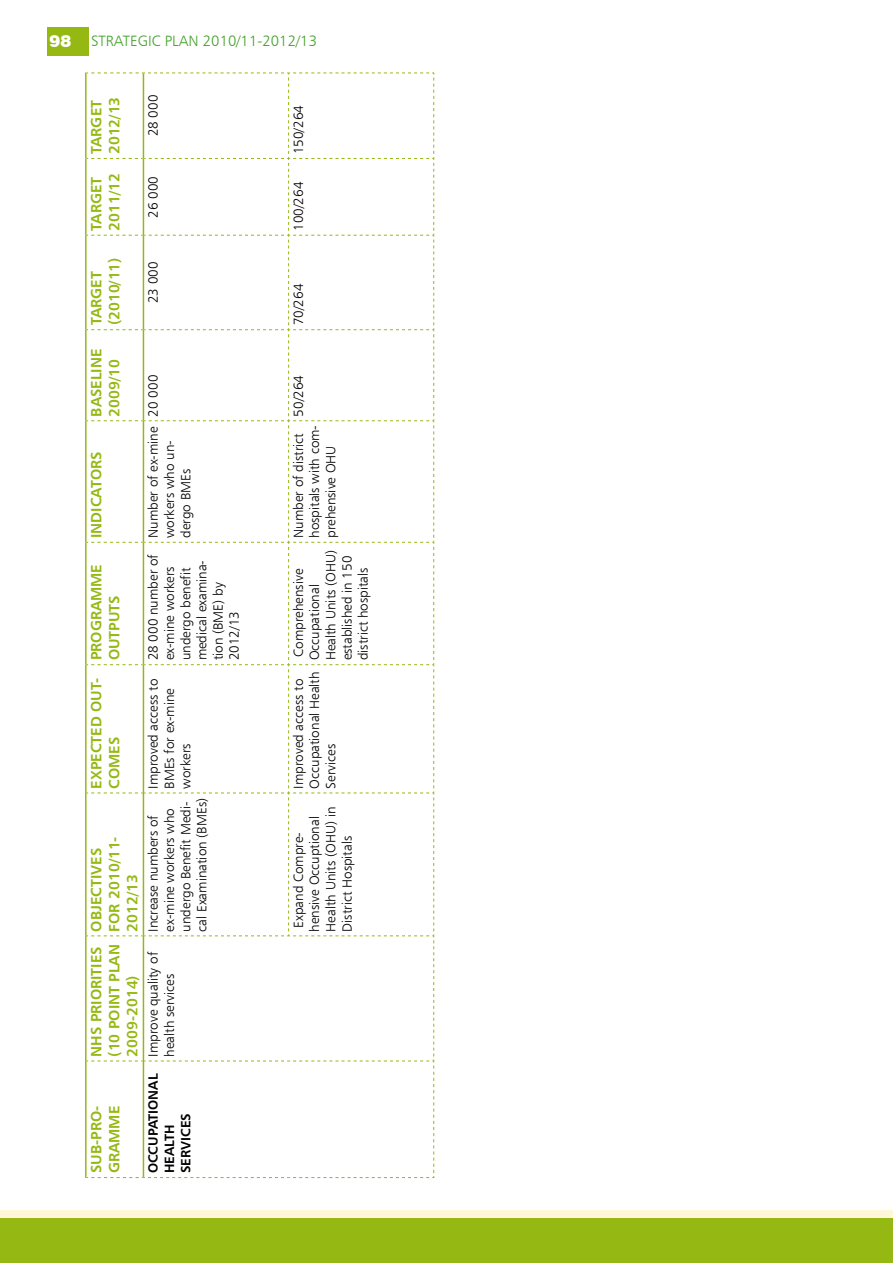
<style>
.page{position:relative;width:893px;height:1263px;background:#fff}
.page>*{position:absolute;margin:0;border:0;box-sizing:border-box;transform-origin:0 0}
.t1{font:15px/18px "Humanist 777 BT Bold B";color:#95b813}
.t2{font:15px "Humanist 777 BT Light B";color:#44a12b}
.t3{font:13.5px/16.2px "Humanist 777 BT Light B";color:#000}
.t4{font:13.5px/16.2px "Humanist 777 BT Bold B";color:#000}
.s1{font-family:"Swiss 721 BT";font-weight:900;font-size:16.5px;color:#fff}
</style>
<div class="page">
<div style="left:47px;top:27px;width:41px;height:29px;background:#95b813"></div>
<div style="left:0;top:1210px;width:893px;height:53px;background:#fff7d8"></div>
<div style="left:0;top:1218px;width:893px;height:45px;background:#95b813"></div>
<svg style="left:87px;top:72px;width:347px;height:1106px"></svg>
<hr style="left:85px;top:1061px;width:2px;height:117px;background:#95b813">
<hr style="left:85px;top:936px;width:2px;height:125px;background:#95b813">
<hr style="left:85px;top:793px;width:2px;height:143px;background:#95b813">
<hr style="left:85px;top:665px;width:2px;height:128px;background:#95b813">
<hr style="left:85px;top:542px;width:2px;height:123px;background:#95b813">
<hr style="left:85px;top:421px;width:2px;height:121px;background:#95b813">
<hr style="left:85px;top:330px;width:2px;height:91px;background:#95b813">
<hr style="left:85px;top:235px;width:2px;height:95px;background:#95b813">
<hr style="left:85px;top:158px;width:2px;height:77px;background:#95b813">
<hr style="left:85px;top:73px;width:2px;height:85px;background:#95b813">
<hr style="left:143px;top:1061px;width:1px;height:116px;background:#95b813">
<hr style="left:143px;top:936px;width:1px;height:125px;background:#95b813">
<hr style="left:143px;top:793px;width:1px;height:143px;background:#95b813">
<hr style="left:143px;top:665px;width:1px;height:128px;background:#95b813">
<hr style="left:143px;top:542px;width:1px;height:123px;background:#95b813">
<hr style="left:143px;top:421px;width:1px;height:121px;background:#95b813">
<hr style="left:143px;top:330px;width:1px;height:91px;background:#95b813">
<hr style="left:143px;top:235px;width:1px;height:95px;background:#95b813">
<hr style="left:143px;top:158px;width:1px;height:77px;background:#95b813">
<hr style="left:143px;top:73px;width:1px;height:85px;background:#95b813">
<p class="t2" style="left:50px;top:32px;width:58px"><span class="s1">98</span> STRATEGIC</p>
<p class="t2" style="left:165px;top:32px;width:17px">PLAN</p>
<p class="t2" style="left:203px;top:32px;width:116px">2010/11-2012/13</p>
<p class="t1" style="left:87px;top:154px;width:59px;rotate:-90deg">TARGET<br>2012/13</p>
<p class="t1" style="left:87px;top:231px;width:59px;rotate:-90deg">TARGET<br>2011/12</p>
<p class="t3" style="left:145px;top:136px;width:43px;rotate:-90deg">28 000</p>
<p class="t3" style="left:145px;top:218px;width:43px;rotate:-90deg">26 000</p>
<p class="t1" style="left:87px;top:325px;width:70px;rotate:-90deg">TARGET (2010/11)</p>
<p class="t3" style="left:145px;top:303px;width:43px;rotate:-90deg">23 000</p>
<p class="t1" style="left:87px;top:416px;width:69px;rotate:-90deg">BASELINE<br>2009/10</p>
<p class="t1" style="left:87px;top:538px;width:88px;rotate:-90deg">INDICATORS</p>
<p class="t1" style="left:87px;top:660px;width:98px;rotate:-90deg">PROGRAMME<br>OUTPUTS</p>
<p class="t1" style="left:87px;top:789px;width:112px;rotate:-90deg">EXPECTED OUT-<br>COMES</p>
<p class="t1" style="left:87px;top:932px;width:97px;rotate:-90deg">OBJECTIVES<br>FOR 2010/11-<br>2012/13</p>
<p class="t1" style="left:87px;top:1057px;width:114px;rotate:-90deg">NHS PRIORITIES (10 POINT PLAN<br>2009-2014)</p>
<p class="t1" style="left:87px;top:1173px;width:69px;rotate:-90deg">SUB-PRO-<br>GRAMME</p>
<p class="t3" style="left:145px;top:416px;width:43px;rotate:-90deg">20 000</p>
<p class="t3" style="left:145px;top:538px;width:113px;rotate:-90deg">NUMBER OF EX-MINE<br>WORKERS WHO UN-<br>DERGO BMES</p>
<p class="t3" style="left:145px;top:660px;width:108px;rotate:-90deg">28 000 NUMBER OF<br>EX-MINE WORKERS<br>UNDERGO BENEFIT<br>MEDICAL EXAMINA-<br>TION (BME) BY<br>2012/13</p>
<p class="t3" style="left:145px;top:789px;width:111px;rotate:-90deg">IMPROVED ACCESS TO<br>BMES FOR EX-MINE<br>WORKERS</p>
<p class="t3" style="left:145px;top:931px;width:135px;rotate:-90deg">INCREASE NUMBERS OF<br>EX-MINE WORKERS WHO<br>UNDERGO BENEFIT MEDI-<br>CAL EXAMINATION (BMES)</p>
<p class="t3" style="left:145px;top:1057px;width:106px;rotate:-90deg">IMPROVE QUALITY OF<br>HEALTH SERVICES</p>
<p class="t4" style="left:145px;top:1173px;width:100px;rotate:-90deg">Occupational<br>Health<br>SERVICES</p>
<p class="t3" style="left:290px;top:154px;width:51px;rotate:-90deg">150/264</p>
<p class="t3" style="left:290px;top:231px;width:51px;rotate:-90deg">100/264</p>
<p class="t3" style="left:290px;top:325px;width:43px;rotate:-90deg">70/264</p>
<p class="t3" style="left:290px;top:416px;width:43px;rotate:-90deg">50/264</p>
<p class="t3" style="left:290px;top:538px;width:114px;rotate:-90deg">NUMBER OF DISTRICT<br>HOSPITALS WITH COM-<br>PREHENSIVE OHU</p>
<p class="t3" style="left:290px;top:660px;width:112px;rotate:-90deg">COMPREHENSIVE<br>OCCUPATIONAL<br>HEALTH UNITS (OHU)<br>ESTABLISHED IN 150<br>DISTRICT HOSPITALS</p>
<p class="t3" style="left:290px;top:789px;width:119px;rotate:-90deg">IMPROVED ACCESS TO<br>OCCUPATIONAL HEALTH<br>SERVICES</p>
<p class="t3" style="left:290px;top:931px;width:126px;rotate:-90deg">EXPAND COMPRE-<br>HENSIVE OCCUPTIONAL<br>HEALTH UNITS (OHU) IN<br>DISTRICT HOSPITALS</p>
</div>
